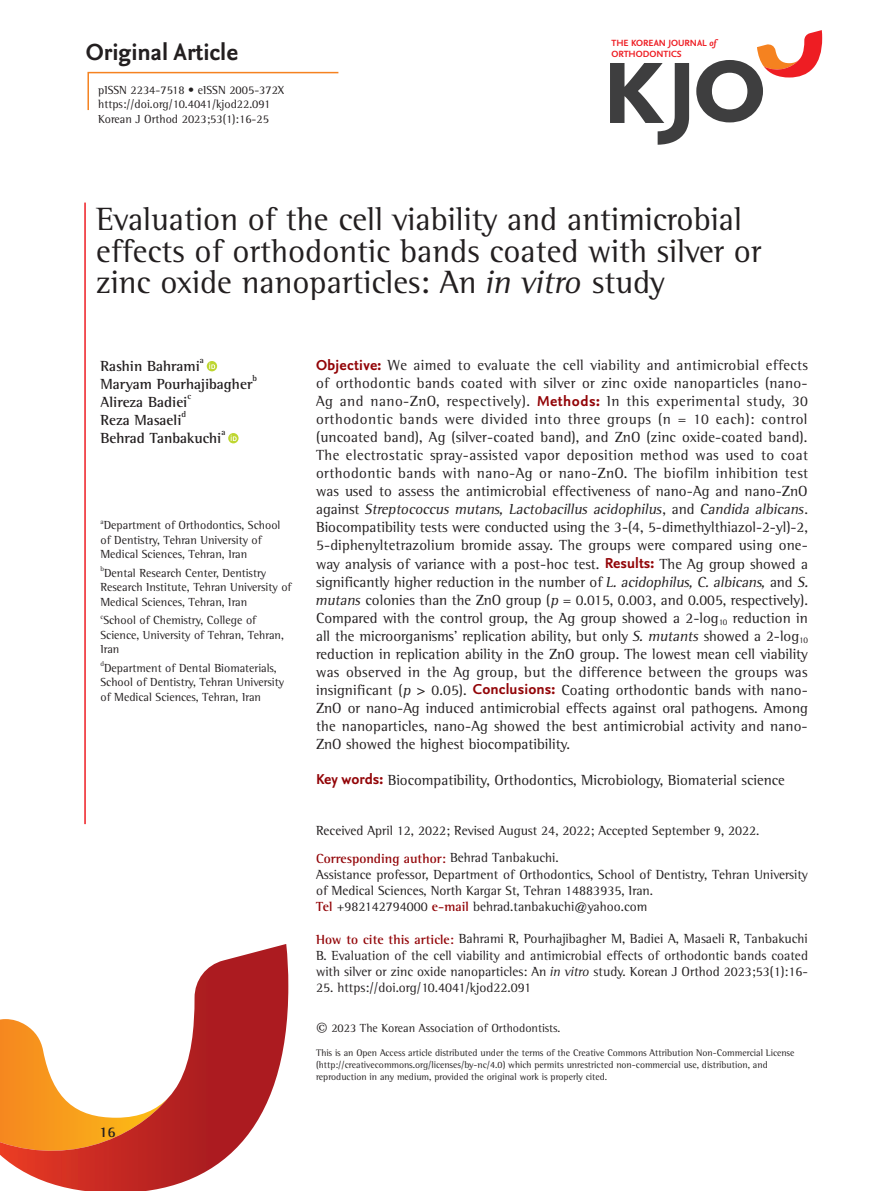
<style>
.page{position:relative;width:893px;height:1191px;background:#fff}
.page>*{position:absolute;margin:0;border:0;box-sizing:border-box;transform-origin:0 0}
.t1{font:33px/31.3px "Rotis Semi Serif Std";color:#231f20}
.t2{font:700 24.3px "Nexus Sans Pro";color:#231f20}
.t3{font:15px/18px "Rotis Semi Serif Std";letter-spacing:.005em;color:#231f20}
.t4{font:700 15px "Rotis Semi Serif Std";color:#231f20}
.t5{font:13.5px/16.2px "Rotis Semi Serif Std";color:#231f20}
.t6{font:12px/14.4px "Rotis Semi Serif Std";color:#231f20}
.t7{font:9.75px/11.7px "Rotis Semi Serif Std";color:#231f20}
.t8{font:700 9.45px "Nexus Sans Pro";color:#ee1d23}
.t9{font:700 8.7px "Rotis Semi Serif Std";color:#231f20}
.t10{font:7.05px "Rotis Semi Serif Std";color:#231f20}
.s1{font-style:italic}
.s2{font-family:"Nexus Sans Pro";font-weight:700;color:#920407}
.s3{font-weight:700;color:#920407}
.s4{font-family:"Minion Pro";font-size:16.5px}
</style>
<div class="page">
<svg style="left:0;top:944px;width:288px;height:247px"></svg>
<svg style="left:207px;top:361px;width:10px;height:10px"></svg>
<svg style="left:209px;top:363px;width:6px;height:6px"></svg>
<svg style="left:228px;top:433px;width:11px;height:10px"></svg>
<svg style="left:231px;top:435px;width:6px;height:6px"></svg>
<hr style="left:84px;top:203px;width:2px;height:621px;background:#ee1d23">
<svg style="left:696px;top:30px;width:126px;height:92px"></svg>
<svg style="left:610px;top:63px;width:79px;height:82px"></svg>
<svg style="left:87px;top:71px;width:252px;height:40px"></svg>
<p class="t8" style="left:611px;top:36px;width:106px">THE KOREAN JOURNAL <span class="s1">of</span></p>
<h2 class="t2" style="left:86px;top:34px;width:154px">Original Article</h2>
<p class="t8" style="left:611px;top:47px;width:72px">ORTHODONTICS</p>
<p class="t6" style="left:98px;top:82px;width:188px">pISSN 2234-7518 • eISSN 2005-372X https://doi.org/10.4041/kjod22.091<br>Korean J Orthod 2023;53(1):16-25</p>
<h1 class="t1" style="left:96px;top:203px;width:667px">Evaluation of the cell viability and antimicrobial effects of orthodontic bands coated with silver or zinc oxide nanoparticles: An <span class="s1">in vitro</span> study</h1>
<p class="t4" style="left:100px;top:356px;width:101px">Rashin Bahrami</p>
<p class="t9" style="left:200px;top:355px;width:6px">a</p>
<p class="t4" style="left:100px;top:374px;width:154px">Maryam Pourhajibagher</p>
<p class="t9" style="left:253px;top:373px;width:6px">b</p>
<p class="t4" style="left:100px;top:392px;width:89px">Alireza Badiei</p>
<p class="t9" style="left:187px;top:391px;width:5px">c</p>
<p class="t4" style="left:100px;top:410px;width:83px">Reza Masaeli</p>
<p class="t9" style="left:182px;top:409px;width:6px">d</p>
<p class="t4" style="left:100px;top:428px;width:122px">Behrad Tanbakuchi</p>
<p class="t9" style="left:221px;top:427px;width:6px">a</p>
<p class="t10" style="left:100px;top:517px;width:5px">a</p>
<p class="t6" style="left:100px;top:518px;width:181px">Department of Orthodontics, School of Dentistry, Tehran University of<br>Medical Sciences, Tehran, Iran</p>
<p class="t10" style="left:100px;top:564px;width:5px">b</p>
<p class="t6" style="left:100px;top:565px;width:193px;text-indent:4px">Dental Research Center, Dentistry<br>Research Institute, Tehran University of<br>Medical Sciences, Tehran, Iran</p>
<p class="t10" style="left:100px;top:612px;width:4px">c</p>
<p class="t6" style="left:100px;top:613px;width:185px">School of Chemistry, College of<br>Science, University of Tehran, Tehran,<br>Iran</p>
<p class="t10" style="left:100px;top:659px;width:5px">d</p>
<p class="t6" style="left:100px;top:660px;width:185px;text-indent:4px">Department of Dental Biomaterials,<br>School of Dentistry, Tehran University of Medical Sciences, Tehran, Iran</p>
<p class="t4" style="left:99px;top:1122px;width:18px">16</p>
<p class="t3" style="left:315px;top:356px;width:497px"><span class="s2">Objective:</span> We aimed to evaluate the cell viability and antimicrobial effects of orthodontic bands coated with silver or zinc oxide nanoparticles (nano-Ag and nano-ZnO, respectively). <span class="s2">Methods:</span> In this experimental study, 30 orthodontic bands were divided into three groups (n = 10 each): control (uncoated band), Ag (silver-coated band), and ZnO (zinc oxide-coated band).<br>The electrostatic spray-assisted vapor deposition method was used to coat orthodontic bands with nano-Ag or nano-ZnO. The biofilm inhibition test was used to assess the antimicrobial effectiveness of nano-Ag and nano-ZnO a g a i n s t <span class="s1">Streptococcus mutans, Lactobacillus acidophilus</span>, a n d <span class="s1">Candida albicans</span>.<br>Biocompatibility tests were conducted using the 3-(4, 5-dimethylthiazol-2-yl)-2, 5-diphenyltetrazolium bromide assay. The groups were compared using one&shy;way analysis of variance with a post-hoc test. <span class="s2">Results:</span> The Ag group showed a significantly higher reduction in the number of <span class="s1">L. acidophilus, C. albicans,</span> and <span class="s1">S. mutans</span> colonies than the ZnO group (<span class="s1">p</span> = 0.015, 0.003, and 0.005, respectively).<br>Compared with the control group, the Ag group showed a 2-log<sub>10</sub> reduction in all the microorganisms' replication ability, but only <span class="s1">S. mutants</span> showed a 2-log<sub>10 </sub>reduction in replication ability in the ZnO group. The lowest mean cell viability was observed in the Ag group, but the difference between the groups was insignificant (<span class="s1">p</span> &gt; 0.05). <span class="s2">Conclusions:</span> Coating orthodontic bands with nano-ZnO or nano-Ag induced antimicrobial effects against oral pathogens. Among the nanoparticles, nano-Ag showed the best antimicrobial activity and nano-ZnO showed the highest biocompatibility.</p>
<p class="t3" style="left:316px;top:770px;width:470px"><span class="s2">Key words:</span> Biocompatibility, Orthodontics, Microbiology, Biomaterial science</p>
<p class="t5" style="left:316px;top:817px;width:445px;line-height:27px">Received April 12, 2022; Revised August 24, 2022; Accepted September 9, 2022.<br><span class="s3">Corresponding author:</span> Behrad Tanbakuchi.</p>
<p class="t5" style="left:316px;top:866px;width:493px">Assistance professor, Department of Orthodontics, School of Dentistry, Tehran University of Medical Sciences, North Kargar St, Tehran 14883935, Iran.<br><span class="s3">Tel</span> +982142794000 <span class="s3">e-mail</span> behrad.tanbakuchi@yahoo.com</p>
<p class="t5" style="left:316px;top:930px;width:493px;text-align:justify"><span class="s3">How to cite this article:</span> Bahrami R, Pourhajibagher M, Badiei A, Masaeli R, Tanbakuchi B. Evaluation of the cell viability and antimicrobial effects of orthodontic bands coated with silver or zinc oxide nanoparticles: An <span class="s1">in vitro</span> study. Korean J Orthod 2023;53(1):16-</p>
<p class="t5" style="left:316px;top:979px;width:216px">25. https://doi.org/10.4041/kjod22.091</p>
<p class="t6" style="left:316px;top:1020px;width:246px"><span class="s4">©</span> 2023 The Korean Association of Orthodontists.</p>
<p class="t7" style="left:316px;top:1047px;width:480px">This is an Open Access article distributed under the terms of the Creative Commons Attribution Non-Commercial License (http://creativecommons.org/licenses/by-nc/4.0) which permits unrestricted non-commercial use, distribution, and reproduction in any medium, provided the original work is properly cited.</p>
</div>
